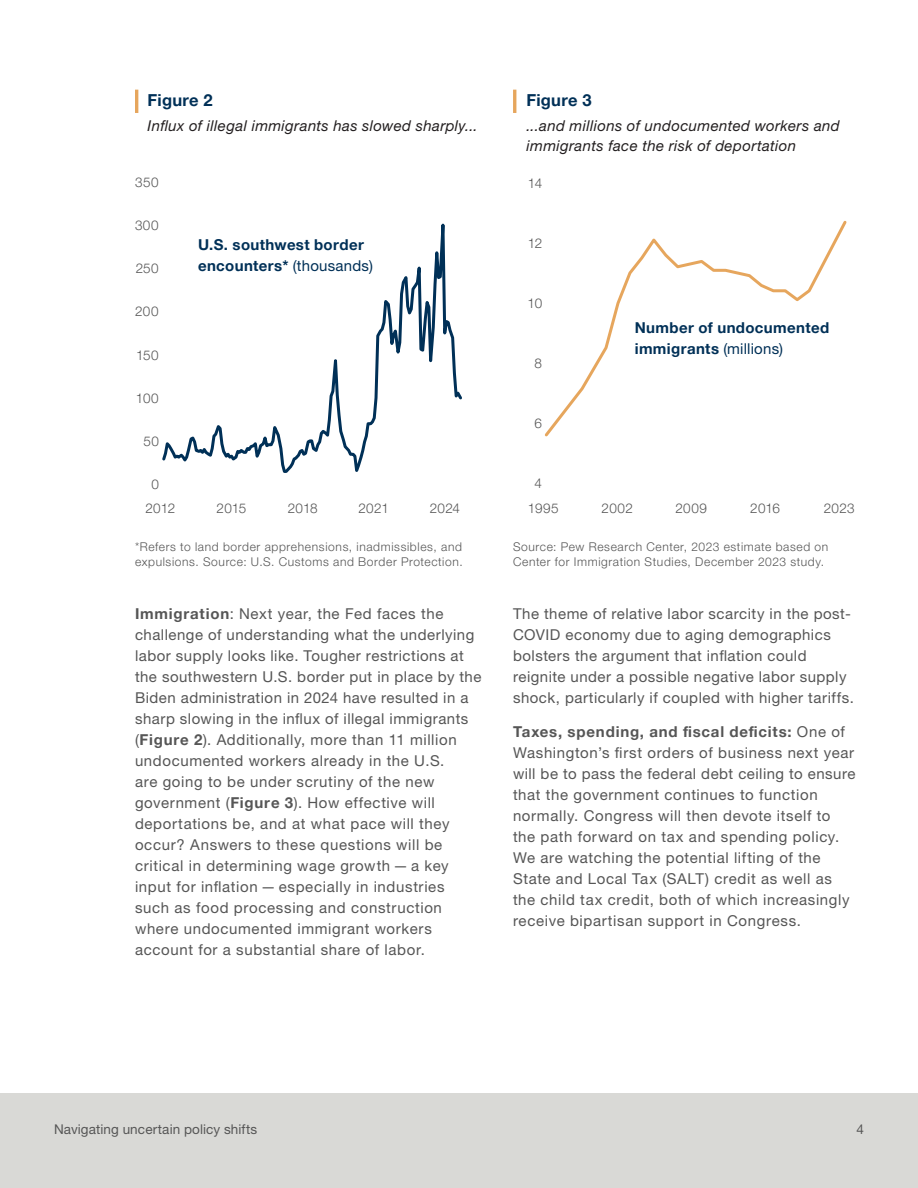
<style>
.page{position:relative;width:918px;height:1188px;background:#fff}
.page>*{position:absolute;margin:0;border:0;box-sizing:border-box;transform-origin:0 0}
.Chart_heads{font:700 16.5px "Helvetica Neue LT Pro";letter-spacing:.015em;color:#003057}
.Body__10_14_Roman{font:15px/21px "Helvetica Neue LT Pro";letter-spacing:.04em;color:#565656}
.Chart_descriptor{font:italic 15px/19.5px "Helvetica Neue LT Pro";letter-spacing:.025em;color:#231f20}
.Table_bold_headers{font:700 15px/21px "Helvetica Neue LT Pro";letter-spacing:.025em;color:#003057}
.t1{font:300 13.5px "Helvetica Neue LT Pro";letter-spacing:.02em;color:#565656}
.t2{font:13.5px "Helvetica Neue LT Pro";letter-spacing:.01em;color:#565656}
.Disclosures_and_footnotes{font:300 12px/15px "Helvetica Neue LT Pro";letter-spacing:.055em;color:#565656}
.s1{font-weight:400}
.s2{font-weight:700}
</style>
<div class="page">
<div style="left:0;top:1094px;width:918px;height:94px;background:#d9d9d6"></div>
<svg style="left:162px;top:223px;width:300px;height:250px"></svg>
<svg style="left:545px;top:220px;width:302px;height:217px"></svg>
<hr style="left:513px;top:90px;width:3px;height:23px;background:#e6a65d">
<hr style="left:135px;top:90px;width:3px;height:23px;background:#e6a65d">
<p class="Chart_heads" style="left:148px;top:90px;width:66px">Figure 2</p>
<p class="Chart_descriptor" style="left:148px;top:116px;width:331px">Influx of illegal immigrants has slowed sharply...</p>
<p class="t1" style="left:135px;top:173px;width:25px">350</p>
<p class="t1" style="left:135px;top:217px;width:25px">300</p>
<p class="t1" style="left:136px;top:260px;width:24px">250</p>
<p class="t1" style="left:135px;top:303px;width:25px">200</p>
<p class="t1" style="left:136px;top:346px;width:24px">150</p>
<p class="t1" style="left:136px;top:390px;width:24px">100</p>
<p class="t1" style="left:143px;top:433px;width:17px">50</p>
<p class="t1" style="left:152px;top:476px;width:9px">0</p>
<p class="Table_bold_headers" style="left:198px;top:234px;width:176px">U.S. southwest border encounters* <span class="s1">(thousands)</span></p>
<p class="Chart_heads" style="left:527px;top:90px;width:66px">Figure 3</p>
<p class="Chart_descriptor" style="left:527px;top:116px;width:315px">...and millions of undocumented workers and immigrants face the risk of deportation</p>
<p class="t1" style="left:528px;top:175px;width:16px">14</p>
<p class="t1" style="left:528px;top:235px;width:16px">12</p>
<p class="t1" style="left:528px;top:295px;width:16px">10</p>
<p class="t1" style="left:535px;top:355px;width:9px">8</p>
<p class="t1" style="left:535px;top:415px;width:9px">6</p>
<p class="t1" style="left:535px;top:475px;width:9px">4</p>
<p class="Table_bold_headers" style="left:635px;top:317px;width:196px">Number of undocumented immigrants <span class="s1">(millions)</span></p>
<p class="t1" style="left:145px;top:500px;width:31px">2012</p>
<p class="t1" style="left:217px;top:500px;width:31px">2015</p>
<p class="t1" style="left:288px;top:500px;width:31px">2018</p>
<p class="t1" style="left:359px;top:500px;width:32px">2021</p>
<p class="t1" style="left:430px;top:500px;width:32px">2024</p>
<p class="t1" style="left:528px;top:500px;width:32px">1995</p>
<p class="t1" style="left:602px;top:500px;width:33px">2002</p>
<p class="t1" style="left:675px;top:500px;width:33px">2009</p>
<p class="t1" style="left:750px;top:500px;width:31px">2016</p>
<p class="t1" style="left:824px;top:500px;width:32px">2023</p>
<p class="Disclosures_and_footnotes" style="left:135px;top:539px;width:329px">*Refers to land border apprehensions, inadmissibles, and expulsions. Source: U.S. Customs and Border Protection.</p>
<p class="Disclosures_and_footnotes" style="left:513px;top:539px;width:317px">Source: Pew Research Center, 2023 estimate based on<br>Center for Immigration Studies, December 2023 study.</p>
<p class="Body__10_14_Roman" style="left:135px;top:603px;width:348px"><span class="s2">Immigration</span>: Next year, the Fed faces the challenge of understanding what the underlying labor supply looks like. Tougher restrictions at the southwestern U.S. border put in place by the Biden administration in 2024 have resulted in a sharp slowing in the influx of illegal immigrants (<span class="s2">Figure 2</span>). Additionally, more than 11 million undocumented workers already in the U.S.<br>are going to be under scrutiny of the new government (<span class="s2">Figure 3</span>). How effective will deportations be, and at what pace will they occur? Answers to these questions will be critical in determining wage growth — a key input for inflation — especially in industries such as food processing and construction where undocumented immigrant workers account for a substantial share of labor.</p>
<p class="Body__10_14_Roman" style="left:513px;top:603px;width:343px">The theme of relative labor scarcity in the post-COVID economy due to aging demographics bolsters the argument that inflation could reignite under a possible negative labor supply shock, particularly if coupled with higher tariffs.</p>
<p class="Body__10_14_Roman" style="left:513px;top:721px;width:344px"><span class="s2">Taxes, spending, and fiscal deficits:</span> One of Washington’s first orders of business next year will be to pass the federal debt ceiling to ensure that the government continues to function normally. Congress will then devote itself to the path forward on tax and spending policy.<br>We are watching the potential lifting of the State and Local Tax (SALT) credit as well as the child tax credit, both of which increasingly receive bipartisan support in Congress.</p>
<p class="t2" style="left:54px;top:1121px;width:205px">Navigating uncertain policy shifts</p>
<p class="t2" style="left:857px;top:1121px;width:9px">4</p>
</div>
